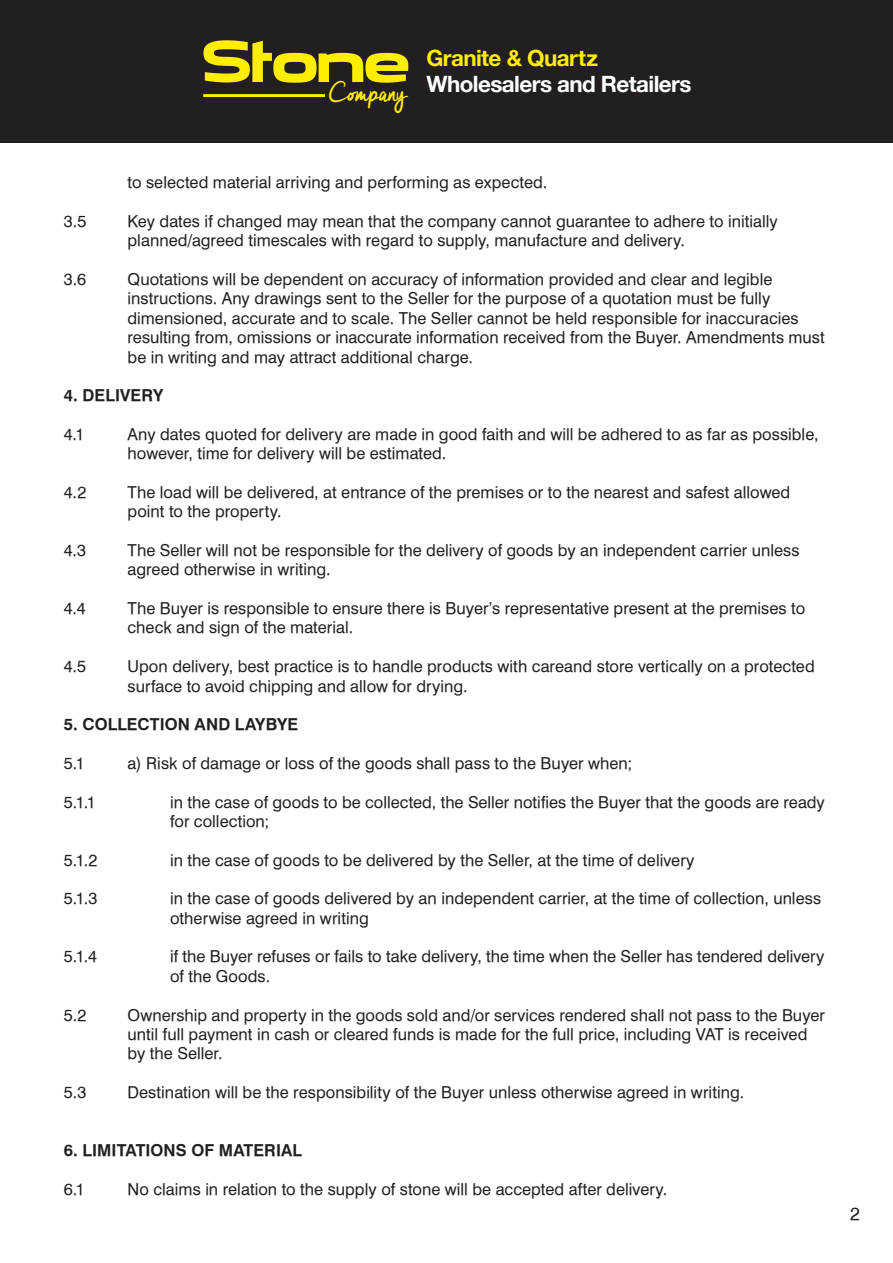
<style>
.page{position:relative;width:893px;height:1263px;background:#fff}
.page>*{position:absolute;margin:0;border:0;box-sizing:border-box;transform-origin:0 0}
.t1{font:55.8px "Emmanuelle";letter-spacing:-.04em;color:#ffee01}
.t2{font:27.3px "Cheddar Jack";letter-spacing:-.04em;color:#ffee01}
.t3{font:700 22.5px "Helvetica Neue";letter-spacing:-.025em;color:#fff}
.t4{font:700 22.5px "Helvetica Neue";letter-spacing:-.025em;color:#ffee01}
.t5{font:18px "Halvett";color:#231f20}
.t6{font:16.5px/19.4px "Halvett";color:#231f20}
.t7{font:700 16.5px "Halvett";letter-spacing:.005em;color:#231f20}
</style>
<div class="page">
<div style="left:0;top:0;width:893px;height:142px;background:#231f20"></div>
<hr style="left:203px;top:94px;width:122px;height:3px;background:#ffee01">
<p class="t1" style="left:202px;top:25px;width:211px">Stone</p>
<p class="t2" style="left:329px;top:79px;width:77px">Company</p>
<p class="t4" style="left:426px;top:40px;width:173px">Granite &amp; Quartz</p>
<p class="t3" style="left:426px;top:66px;width:267px">Wholesalers and Retailers</p>
<p class="t6" style="left:128px;top:173px;width:421px">to selected material arriving and performing as expected.</p>
<p class="t6" style="left:64px;top:212px;width:24px">3.5</p>
<p class="t6" style="left:128px;top:212px;width:652px">Key dates if changed may mean that the company cannot guarantee to adhere to initially planned/agreed timescales with regard to supply, manufacture and delivery.</p>
<p class="t6" style="left:64px;top:270px;width:24px">3.6</p>
<p class="t6" style="left:128px;top:270px;width:699px">Quotations will be dependent on accuracy of information provided and clear and legible instructions. Any drawings sent to the Seller for the purpose of a quotation must be fully dimensioned, accurate and to scale. The Seller cannot be held responsible for inaccuracies resulting from, omissions or inaccurate information received from the Buyer. Amendments must be in writing and may attract additional charge.</p>
<p class="t7" style="left:64px;top:385px;width:101px">4. DELIVERY</p>
<p class="t6" style="left:64px;top:425px;width:22px">4.1</p>
<p class="t6" style="left:128px;top:425px;width:692px">Any dates quoted for delivery are made in good faith and will be adhered to as far as possible, however, time for delivery will be estimated.</p>
<p class="t6" style="left:64px;top:483px;width:24px">4.2</p>
<p class="t6" style="left:128px;top:483px;width:664px">The load will be delivered, at entrance of the premises or to the nearest and safest allowed point to the property.</p>
<p class="t6" style="left:64px;top:541px;width:24px">4.3</p>
<p class="t6" style="left:128px;top:541px;width:674px">The Seller will not be responsible for the delivery of goods by an independent carrier unless agreed otherwise in writing.</p>
<p class="t6" style="left:64px;top:599px;width:24px">4.4</p>
<p class="t6" style="left:128px;top:599px;width:679px">The Buyer is responsible to ensure there is Buyer’s representative present at the premises to check and sign of the material.</p>
<p class="t6" style="left:64px;top:657px;width:24px">4.5</p>
<p class="t6" style="left:128px;top:657px;width:689px">Upon delivery, best practice is to handle products with careand store vertically on a protected surface to avoid chipping and allow for drying.</p>
<p class="t7" style="left:64px;top:714px;width:236px">5. COLLECTION AND LAYBYE</p>
<p class="t6" style="left:64px;top:753px;width:23px">5.1</p>
<p class="t6" style="left:128px;top:753px;width:506px">a) Risk of damage or loss of the goods shall pass to the Buyer when;</p>
<p class="t6" style="left:64px;top:792px;width:34px">5.1.1</p>
<p class="t6" style="left:170px;top:792px;width:656px">in the case of goods to be collected, the Seller notifies the Buyer that the goods are ready for collection;</p>
<p class="t6" style="left:64px;top:850px;width:35px">5.1.2</p>
<p class="t6" style="left:170px;top:850px;width:526px">in the case of goods to be delivered by the Seller, at the time of delivery</p>
<p class="t6" style="left:64px;top:889px;width:35px">5.1.3</p>
<p class="t6" style="left:170px;top:889px;width:653px">in the case of goods delivered by an independent carrier, at the time of collection, unless otherwise agreed in writing</p>
<p class="t6" style="left:64px;top:947px;width:35px">5.1.4</p>
<p class="t6" style="left:170px;top:947px;width:656px">if the Buyer refuses or fails to take delivery, the time when the Seller has tendered delivery of the Goods.</p>
<p class="t6" style="left:64px;top:1005px;width:24px">5.2</p>
<p class="t6" style="left:128px;top:1005px;width:699px">Ownership and property in the goods sold and/or services rendered shall not pass to the Buyer until full payment in cash or cleared funds is made for the full price, including VAT is received by the Seller.</p>
<p class="t6" style="left:64px;top:1082px;width:24px">5.3</p>
<p class="t6" style="left:128px;top:1082px;width:618px">Destination will be the responsibility of the Buyer unless otherwise agreed in writing.</p>
<p class="t7" style="left:64px;top:1140px;width:240px">6. LIMITATIONS OF MATERIAL</p>
<p class="t6" style="left:64px;top:1179px;width:23px">6.1</p>
<p class="t6" style="left:128px;top:1179px;width:541px">No claims in relation to the supply of stone will be accepted after delivery.</p>
<p class="t5" style="left:850px;top:1203px;width:11px">2</p>
</div>
